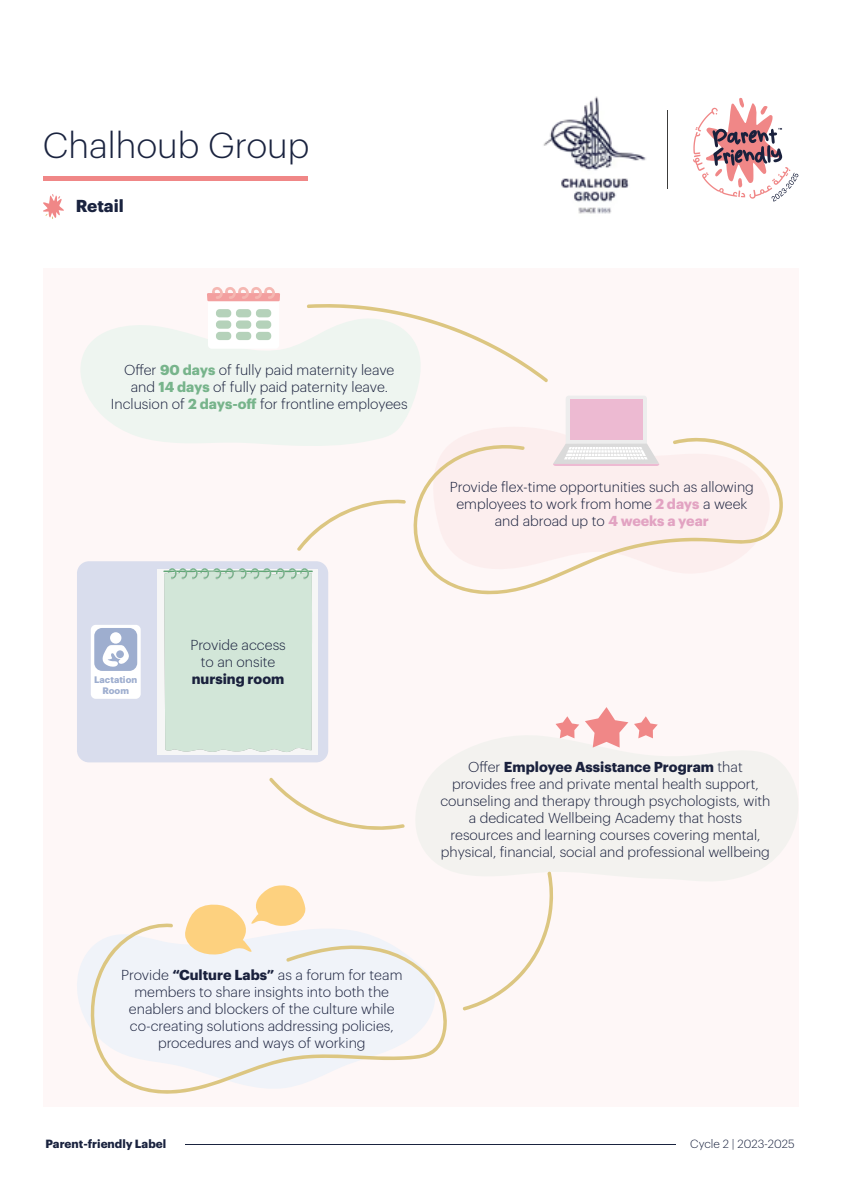
<style>
.page{position:relative;width:842px;height:1191px;background:#fff}
.page>*{position:absolute;margin:0;border:0;box-sizing:border-box;transform-origin:0 0}
.t1{font:300 35.4px "Graphik";color:#1a233f}
.t2{font:700 17px "Graphik";color:#1a233f}
.t3{font:300 14.2px/17px "Graphik";color:#1a213d;text-align:center}
.t4{font:700 14.2px "Graphik";color:#1a213d}
.t5{font:700 11.6px "Graphik";color:#1a233f}
.t6{font:300 11.6px "Graphik";color:#1a233f}
.t7{font:700 9.2px/11.2px "Graphik";color:#9eaecf;text-align:center}
.s1{font-weight:700;color:#77b48b}
.s2{font-weight:700;color:#e2a3c2}
.s3{font-weight:700}
</style>
<div class="page">
<div style="left:43px;top:268px;width:755px;height:839px;background:#fef7f7"></div>
<svg style="left:416px;top:736px;width:382px;height:145px;fill:#f3f2ef"></svg>
<svg style="left:81px;top:325px;width:338px;height:121px;fill:#eef5f0"></svg>
<svg style="left:77px;top:950px;width:13px;height:76px"></svg>
<svg style="left:566px;top:395px;width:81px;height:51px"></svg>
<div style="left:570px;top:400px;width:72px;height:40px;background:#edbad2"></div>
<hr style="left:185px;top:1143px;width:491px;height:1px;background:#1a233f">
<img style="left:543px;top:96px;width:103px;height:118px">
<div style="left:208px;top:293px;width:71px;height:56px;background:#fff;border-radius:4px"></div>
<div style="left:207px;top:293px;width:73px;height:8px;background:#f39f9f"></div>
<div style="left:216px;top:309px;width:15px;height:8px;background:#b5d2ba;border-radius:4px"></div>
<div style="left:236px;top:309px;width:15px;height:8px;background:#b5d2ba;border-radius:4px"></div>
<div style="left:256px;top:309px;width:15px;height:8px;background:#b5d2ba;border-radius:4px"></div>
<div style="left:216px;top:320px;width:15px;height:9px;background:#b5d2ba;border-radius:4px"></div>
<div style="left:236px;top:320px;width:15px;height:9px;background:#b5d2ba;border-radius:4px"></div>
<div style="left:256px;top:320px;width:15px;height:9px;background:#b5d2ba;border-radius:4px"></div>
<div style="left:216px;top:332px;width:15px;height:8px;background:#b5d2ba;border-radius:4px"></div>
<div style="left:236px;top:332px;width:15px;height:8px;background:#b5d2ba;border-radius:4px"></div>
<div style="left:256px;top:332px;width:15px;height:8px;background:#b5d2ba;border-radius:4px"></div>
<svg style="left:212px;top:287px;width:63px;height:12px"></svg>
<svg style="left:585px;top:707px;width:43px;height:40px"></svg>
<svg style="left:555px;top:716px;width:24px;height:22px"></svg>
<svg style="left:634px;top:716px;width:24px;height:22px"></svg>
<svg style="left:188px;top:885px;width:117px;height:37px"></svg>
<svg style="left:411px;top:437px;width:372px;height:158px;fill:#fceeee"></svg>
<svg style="left:306px;top:304px;width:242px;height:79px"></svg>
<svg style="left:462px;top:870px;width:92px;height:141px"></svg>
<svg style="left:90px;top:922px;width:357px;height:172px;fill:#f0f3f9"></svg>
<hr style="left:43px;top:177px;width:265px;height:4px;background:#f08787">
<svg style="left:43px;top:194px;width:21px;height:25px"></svg>
<hr style="left:666px;top:110px;width:1px;height:79px;background:#3c3c3b">
<svg style="left:693px;top:98px;width:105px;height:104px"></svg>
<div style="left:77px;top:561px;width:251px;height:201px;background:#d9dded;border-radius:12px"></div>
<div style="left:157px;top:569px;width:161px;height:185px;background:#f6f6f6"></div>
<div style="left:91px;top:625px;width:50px;height:74px;background:#fff;border-radius:5px"></div>
<div style="left:94px;top:628px;width:43px;height:43px;background:#9eaecf;border-radius:8px"></div>
<svg style="left:102px;top:645px;width:27px;height:22px"></svg>
<div style="left:110px;top:632px;width:11px;height:11px;background:#fff;border-radius:50%"></div>
<svg style="left:163px;top:568px;width:150px;height:184px"></svg>
<svg style="left:269px;top:777px;width:136px;height:53px"></svg>
<svg style="left:297px;top:499px;width:109px;height:52px"></svg>
<h1 class="t1" style="left:43px;top:119px;width:268px">Chalhoub Group</h1>
<p class="t2" style="left:76px;top:193px;width:49px">Retail</p>
<p class="t3" style="left:111px;top:360px;width:298px">Offer <span class="s1">90 days</span> of fully paid maternity leave and <span class="s1">14 days</span> of fully paid paternity leave.<br>Inclusion of <span class="s1">2 days-off</span> for frontline employees</p>
<p class="t3" style="left:450px;top:477px;width:305px">Provide flex-time opportunities such as allowing employees to work from home <span class="s2">2 days</span> a week and abroad up to <span class="s2">4 weeks a year</span></p>
<p class="t7" style="left:94px;top:673px;width:44px">Lactation<br>Room</p>
<p class="t3" style="left:190px;top:635px;width:97px">Provide access to an onsite</p>
<p class="t4" style="left:192px;top:667px;width:94px">nursing room</p>
<p class="t3" style="left:440px;top:757px;width:331px">Offer <span class="s3">Employee Assistance Program</span> that provides free and private mental health support, counseling and therapy through psychologists, with a dedicated Wellbeing Academy that hosts resources and learning courses covering mental, physical, financial, social and professional wellbeing</p>
<p class="t3" style="left:121px;top:965px;width:283px">Provide <span class="s3">“Culture Labs”</span> as a forum for team members to share insights into both the enablers and blockers of the culture while co-creating solutions addressing policies, procedures and ways of working</p>
<p class="t5" style="left:46px;top:1135px;width:122px">Parent-friendly Label</p>
<p class="t6" style="left:690px;top:1135px;width:106px">Cycle 2 | 2023-2025</p>
</div>
